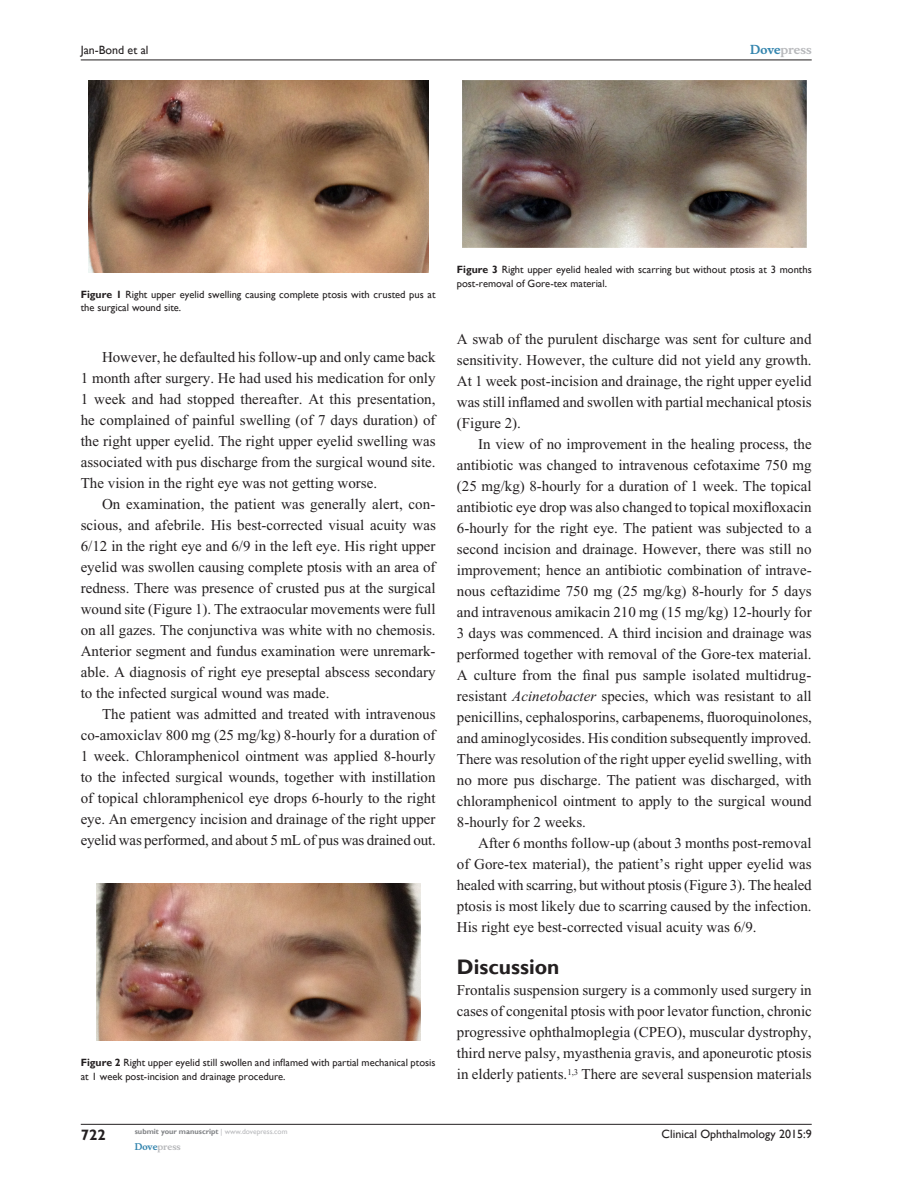
<style>
.page{position:relative;width:918px;height:1188px;background:#fff}
.page>*{position:absolute;margin:0;border:0;box-sizing:border-box;transform-origin:0 0}
.t1{font:700 21px "Gill Sans";color:#231f20}
.Tx{font:15px/21px "Times New Roman";color:#231f20;text-align:justify}
.TxF{font:15px/21px "Times New Roman";color:#231f20;text-align:justify}
.RunFolio-V{font:700 15px "Gill Sans";color:#231f20}
.RunF-V{font:12px "Gill Sans";color:#231f20}
.RunH-V{font:12px "Gill Sans";color:#231f20}
.RunH-Brand-V{font:700 12px "Musee";color:#b8b9bc}
.FigC{font:10.5px/13.5px "Gill Sans";color:#231f20}
.RunF-Brand-V{font:700 9px "Musee";color:#b8b9bc}
.RunF-SubmityourMS-V{font:700 7.5px "Gill Sans";color:#808285}
.s1{color:#3485ae}
.s2{font-weight:700}
.s3{font-weight:400;color:#b8b9bc}
.s4{font-style:italic}
</style>
<div class="page">
<hr style="left:81px;top:1124px;width:731px;height:1px;background:#231f20">
<hr style="left:81px;top:60px;width:731px;height:1px;background:#231f20">
<img style="left:88px;top:81px;width:340px;height:191px">
<img style="left:96px;top:883px;width:324px;height:158px">
<img style="left:463px;top:81px;width:343px;height:167px">
<p class="RunH-V" style="left:81px;top:43px;width:69px">Jan-Bond et al</p>
<p class="RunH-Brand-V" style="left:750px;top:43px;width:63px"><span class="s1">Dove</span>press</p>
<p class="FigC" style="left:81px;top:287px;width:356px"><span class="s2">Figure 1</span> Right upper eyelid swelling causing complete ptosis with crusted pus at the surgical wound site.</p>
<p class="Tx" style="left:81px;top:346px;width:356px;text-indent:21px">However, he defaulted his follow-up and only came back 1 month after surgery. He had used his medication for only 1 week and had stopped thereafter. At this presentation, he complained of painful swelling (of 7 days duration) of the right upper eyelid. The right upper eyelid swelling was associated with pus discharge from the surgical wound site.<br>The vision in the right eye was not getting worse.</p>
<p class="Tx" style="left:81px;top:493px;width:357px;text-indent:21px">On examination, the patient was generally alert, con&shy;scious, and afebrile. His best-corrected visual acuity was 6/12 in the right eye and 6/9 in the left eye. His right upper eyelid was swollen causing complete ptosis with an area of redness. There was presence of crusted pus at the surgical wound site (Figure 1). The extraocular movements were full on all gazes. The conjunctiva was white with no chemosis.<br>Anterior segment and fundus examination were unremark&shy;able. A diagnosis of right eye preseptal abscess secondary to the infected surgical wound was made.</p>
<p class="Tx" style="left:81px;top:703px;width:356px;text-indent:21px">The patient was admitted and treated with intravenous co-amoxiclav 800 mg (25 mg/kg) 8-hourly for a duration of 1 week. Chloramphenicol ointment was applied 8-hourly to the infected surgical wounds, together with instillation of topical chloramphenicol eye drops 6-hourly to the right eye. An emergency incision and drainage of the right upper eyelid was performed, and about 5 mL of pus was drained out.</p>
<p class="FigC" style="left:81px;top:1056px;width:356px"><span class="s2">Figure 2</span> Right upper eyelid still swollen and inflamed with partial mechanical ptosis at 1 week post-incision and drainage procedure.</p>
<p class="RunFolio-V" style="left:81px;top:1126px;width:26px">722</p>
<p class="RunF-SubmityourMS-V" style="left:135px;top:1127px;width:154px">submit your manuscript <span class="s3">| www.dovepress.com</span></p>
<p class="RunF-Brand-V" style="left:135px;top:1141px;width:48px"><span class="s1">Dove</span>press</p>
<p class="FigC" style="left:457px;top:263px;width:356px"><span class="s2">Figure 3</span> Right upper eyelid healed with scarring but without ptosis at 3 months post-removal of Gore-tex material.</p>
<p class="Tx" style="left:457px;top:329px;width:356px">A swab of the purulent discharge was sent for culture and sensitivity. However, the culture did not yield any growth.<br>At 1 week post-incision and drainage, the right upper eyelid was still inflamed and swollen with partial mechanical ptosis (Figure 2).</p>
<p class="Tx" style="left:457px;top:434px;width:357px;text-indent:21px">In view of no improvement in the healing process, the antibiotic was changed to intravenous cefotaxime 750 mg (25 mg/kg) 8-hourly for a duration of 1 week. The topical antibiotic eye drop was also changed to topical moxifloxacin 6-hourly for the right eye. The patient was subjected to a second incision and drainage. However, there was still no improvement; hence an antibiotic combination of intrave&shy;nous ceftazidime 750 mg (25 mg/kg) 8-hourly for 5 days and intravenous amikacin 210 mg (15 mg/kg) 12-hourly for 3 days was commenced. A third incision and drainage was performed together with removal of the Gore-tex material.<br>A culture from the final pus sample isolated multidrug&shy;resistant <span class="s4">Acinetobacter</span> species, which was resistant to all penicillins, cephalosporins, carbapenems, fluoroquinolones, and aminoglycosides. His condition subsequently improved.<br>There was resolution of the right upper eyelid swelling, with no more pus discharge. The patient was discharged, with chloramphenicol ointment to apply to the surgical wound 8-hourly for 2 weeks.</p>
<p class="Tx" style="left:457px;top:833px;width:356px;text-indent:21px">After 6 months follow-up (about 3 months post-removal of Gore-tex material), the patient’s right upper eyelid was healed with scarring, but without ptosis (Figure 3). The healed ptosis is most likely due to scarring caused by the infection.<br>His right eye best-corrected visual acuity was 6/9.</p>
<h1 class="t1" style="left:457px;top:955px;width:104px">Discussion</h1>
<p class="TxF" style="left:457px;top:980px;width:356px">Frontalis suspension surgery is a commonly used surgery in cases of congenital ptosis with poor levator function, chronic progressive ophthalmoplegia (CPEO), muscular dystrophy, third nerve palsy, myasthenia gravis, and aponeurotic ptosis in elderly patients.<sup>1,3</sup> There are several suspension materials</p>
<p class="RunF-V" style="left:662px;top:1127px;width:152px">Clinical Ophthalmology 2015:9</p>
</div>
